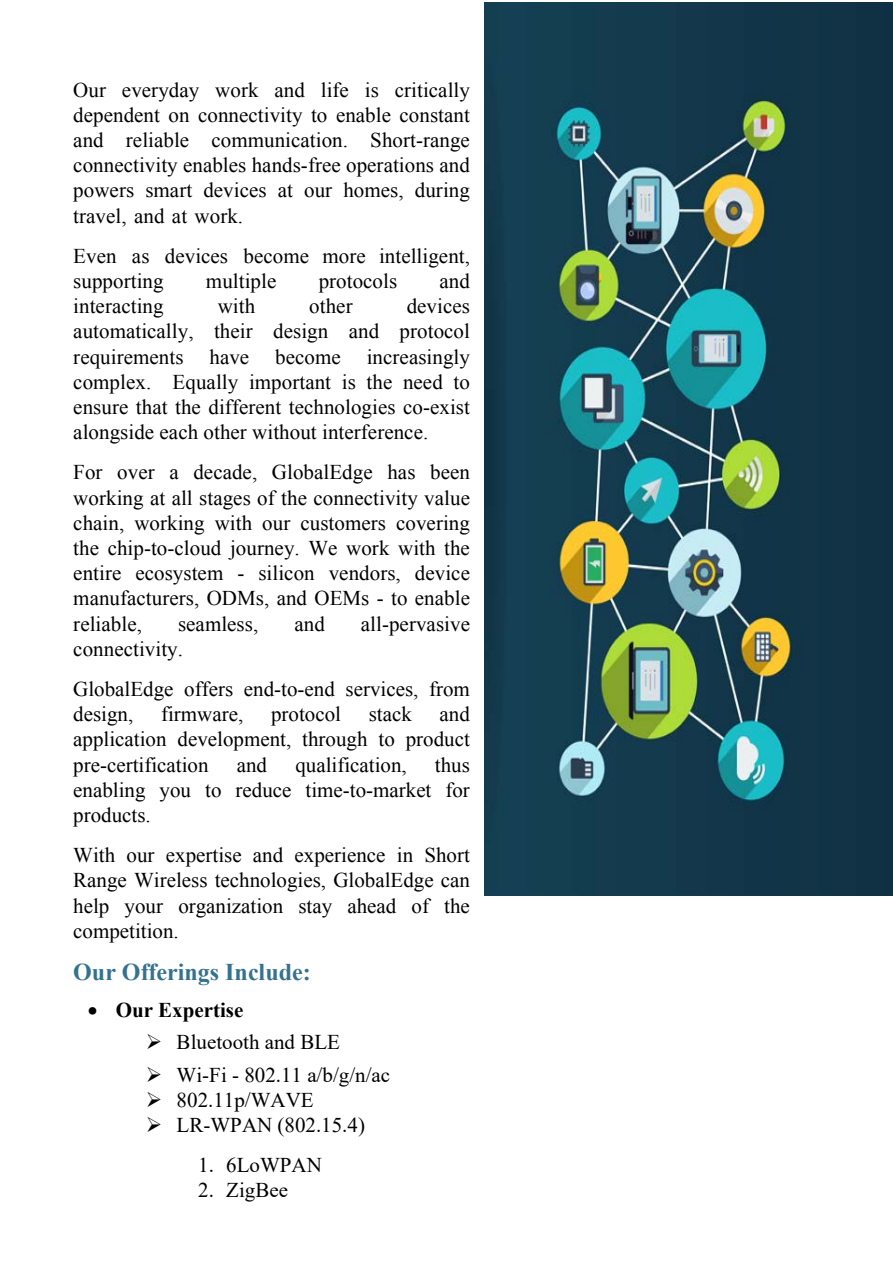
<style>
.page{position:relative;width:893px;height:1263px;background:#fff}
.page>*{position:absolute;margin:0;border:0;box-sizing:border-box;transform-origin:0 0}
.t1{font:700 24px "Times New Roman";color:#34728e}
.t2{font:21px/25.2px "Times New Roman";color:#000;text-align:justify}
.t3{font:21px "Times New Roman";color:#000}
.t4{font:700 21px "Times New Roman";color:#000}
</style>
<div class="page">
<img style="left:485px;top:3px;width:408px;height:892px">
<p class="t2" style="left:73px;top:77px;width:398px">Our everyday work and life is critically dependent on connectivity to enable constant and reliable communication. Short-range connectivity enables hands-free operations and powers smart devices at our homes, during travel, and at work.</p>
<p class="t2" style="left:73px;top:243px;width:398px">Even as devices become more intelligent, supporting</p>
<p class="t2" style="left:206px;top:268px;width:72px">multiple</p>
<p class="t2" style="left:319px;top:268px;width:80px">protocols</p>
<p class="t2" style="left:440px;top:268px;width:32px">and</p>
<p class="t2" style="left:73px;top:293px;width:398px;text-indent:333px">devices automatically, their design and protocol requirements have become increasingly complex. Equally important is the need to ensure that the different technologies co-exist alongside each other without interference.</p>
<p class="t2" style="left:73px;top:459px;width:398px">For over a decade, GlobalEdge has been working at all stages of the connectivity value chain, working with our customers covering the chip-to-cloud journey. We work with the entire ecosystem - silicon vendors, device manufacturers, ODMs, and OEMs - to enable reliable,</p>
<p class="t2" style="left:73px;top:293px;width:92px">interacting</p>
<p class="t2" style="left:218px;top:293px;width:39px">with</p>
<p class="t2" style="left:309px;top:293px;width:45px">other</p>
<p class="t2" style="left:178px;top:611px;width:82px">seamless,</p>
<p class="t2" style="left:294px;top:611px;width:32px">and</p>
<p class="t2" style="left:361px;top:611px;width:111px">all-pervasive</p>
<p class="t2" style="left:73px;top:628px;width:398px;line-height:40.2px">connectivity.<br>GlobalEdge offers end-to-end services, from</p>
<p class="t2" style="left:73px;top:701px;width:62px">design,</p>
<p class="t2" style="left:161px;top:701px;width:84px">firmware,</p>
<p class="t2" style="left:271px;top:701px;width:71px">protocol</p>
<p class="t2" style="left:369px;top:701px;width:45px">stack</p>
<p class="t2" style="left:73px;top:701px;width:398px;text-indent:366px">and application development, through to product pre-certification</p>
<p class="t2" style="left:73px;top:752px;width:398px;text-indent:362px">thus enabling you to reduce time-to-market for products.</p>
<p class="t2" style="left:73px;top:842px;width:398px">With our expertise and experience in Short Range Wireless technologies, GlobalEdge can help your organization stay ahead of the competition.</p>
<p class="t1" style="left:73px;top:956px;width:239px">Our Offerings Include:</p>
<p class="t4" style="left:88px;top:994px;width:157px">• Our Expertise</p>
<p class="t3" style="left:146px;top:1027px;width:196px">➢ Bluetooth and BLE</p>
<p class="t3" style="left:146px;top:1060px;width:246px">➢ Wi-Fi - 802.11 a/b/g/n/ac</p>
<p class="t3" style="left:146px;top:1085px;width:170px">➢ 802.11p/WAVE</p>
<p class="t3" style="left:146px;top:1110px;width:221px">➢ LR-WPAN (802.15.4)</p>
<p class="t3" style="left:198px;top:1150px;width:125px">1. 6LoWPAN</p>
<p class="t3" style="left:198px;top:1175px;width:91px">2. ZigBee</p>
<p class="t2" style="left:237px;top:752px;width:32px">and</p>
<p class="t2" style="left:295px;top:752px;width:113px">qualification,</p>
</div>
